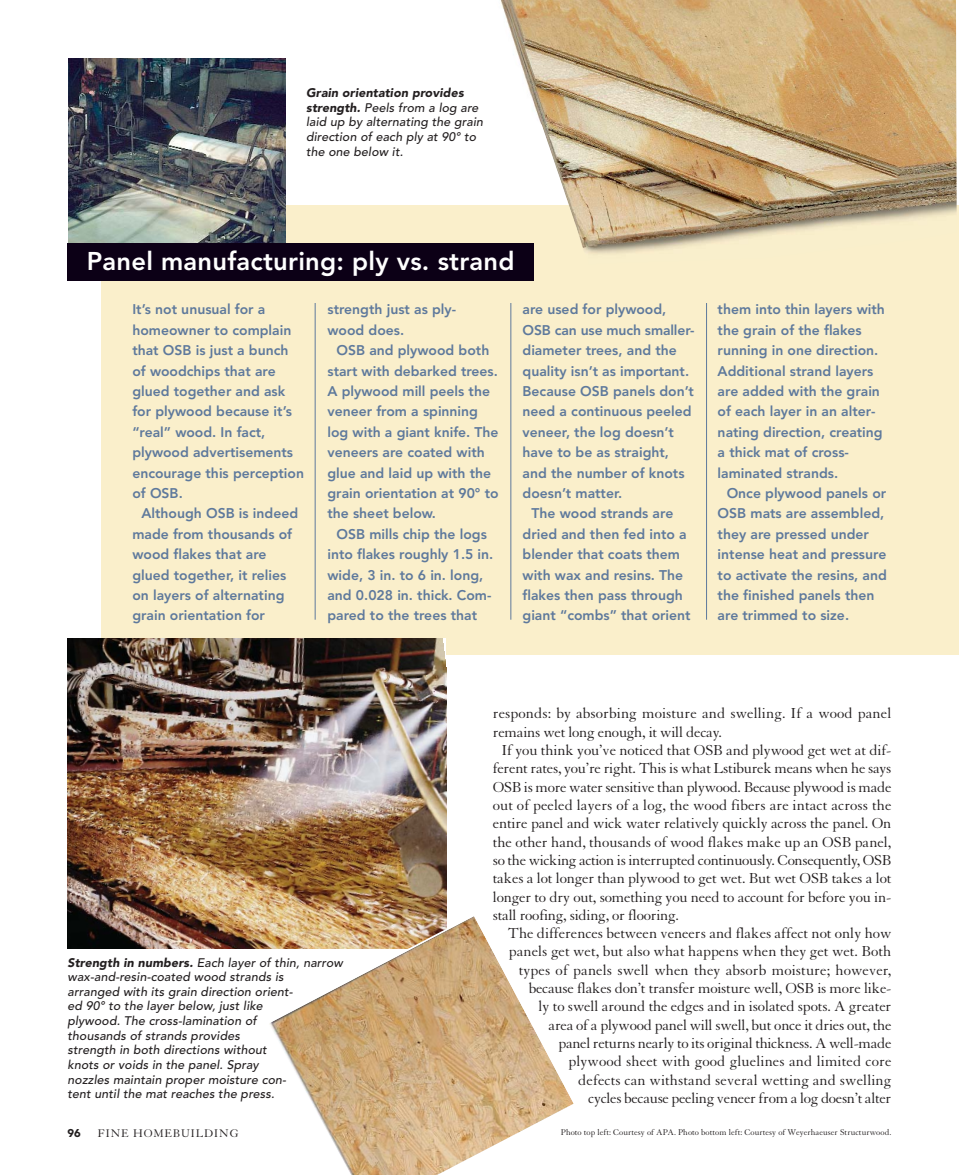
<style>
.page{position:relative;width:959px;height:1175px;background:#fff}
.page>*{position:absolute;margin:0;border:0;box-sizing:border-box;transform-origin:0 0}
.t1{font:800 25.5px "Avenir";letter-spacing:.01em;color:#fff}
.t2{font:15.75px "Granjon";letter-spacing:-.01em;color:#231f20}
.t3{font:800 13.95px/20.4px "Avenir";color:#5e799c}
.t4{font:italic 500 12.3px/14.5px "Avenir";letter-spacing:.01em;color:#231f20}
.t5{font:12px "Granjon";letter-spacing:.07em;color:#231f20}
.t6{font:900 11.25px "Avenir";color:#231f20}
.t7{font:9px "Granjon";letter-spacing:.005em;color:#231f20}
.s1{font-weight:900}
</style>
<div class="page">
<div style="left:102px;top:206px;width:856px;height:449px;background:#faefcb"></div>
<img style="left:68px;top:638px;width:378px;height:310px">
<hr style="left:315px;top:303px;width:1px;height:316px;background:#5e799c">
<hr style="left:510px;top:303px;width:1px;height:316px;background:#5e799c">
<hr style="left:706px;top:303px;width:1px;height:316px;background:#5e799c">
<img style="left:68px;top:59px;width:217px;height:184px">
<img style="left:494px;top:0;width:462px;height:254px">
<div style="left:68px;top:243px;width:466px;height:38px;background:#0c0016"></div>
<svg style="left:266px;top:914px;width:308px;height:260px"></svg>
<p class="t4" style="left:306px;top:87px;width:178px"><span class="s1">Grain orientation provides strength.</span> Peels from a log are laid up by alternating the grain direction of each ply at 90° to the one below it.</p>
<h1 class="t1" style="left:87px;top:251px;width:429px">Panel manufacturing: ply vs. strand</h1>
<p class="t3" style="left:132px;top:300px;width:173px">It’s not unusual for a homeowner to complain that OSB is just a bunch of woodchips that are glued together and ask for plywood because it’s “real” wood. In fact, plywood advertisements encourage this perception of OSB.</p>
<p class="t3" style="left:132px;top:504px;width:167px;text-indent:9px">Although OSB is indeed made from thousands of wood flakes that are glued together, it relies on layers of alternating grain orientation for</p>
<p class="t3" style="left:327px;top:300px;width:130px">strength just as ply&shy;wood does.</p>
<p class="t3" style="left:327px;top:341px;width:173px;text-indent:9px">OSB and plywood both start with debarked trees.<br>A plywood mill peels the veneer from a spinning log with a giant knife. The veneers are coated with glue and laid up with the grain orientation at 90° to the sheet below.</p>
<p class="t3" style="left:327px;top:525px;width:167px;text-indent:9px">OSB mills chip the logs into flakes roughly 1.5 in. wide, 3 in. to 6 in. long, and 0.028 in. thick. Com&shy;pared to the trees that</p>
<p class="t3" style="left:522px;top:300px;width:145px">are used for plywood,</p>
<p class="t3" style="left:522px;top:321px;width:173px">OSB can use much smaller-</p>
<p class="t3" style="left:522px;top:341px;width:156px">diameter trees, and the</p>
<p class="t3" style="left:522px;top:362px;width:168px">quality isn’t as important.</p>
<p class="t3" style="left:522px;top:382px;width:173px">Because OSB panels don’t</p>
<p class="t3" style="left:522px;top:402px;width:171px">need a continuous peeled</p>
<p class="t3" style="left:522px;top:423px;width:153px">veneer, the log doesn’t</p>
<p class="t3" style="left:522px;top:443px;width:148px">have to be as straight,</p>
<p class="t3" style="left:522px;top:464px;width:163px">and the number of knots</p>
<p class="t3" style="left:522px;top:484px;width:101px">doesn’t matter.</p>
<p class="t3" style="left:531px;top:504px;width:143px">The wood strands are</p>
<p class="t3" style="left:522px;top:525px;width:166px">dried and then fed into a</p>
<p class="t3" style="left:522px;top:545px;width:159px">blender that coats them</p>
<p class="t3" style="left:522px;top:566px;width:162px">with wax and resins. The</p>
<p class="t3" style="left:522px;top:586px;width:162px">flakes then pass through</p>
<p class="t3" style="left:522px;top:606px;width:170px">giant “combs” that orient</p>
<p class="t3" style="left:717px;top:300px;width:169px">them into thin layers with the grain of the flakes running in one direction.<br>Additional strand layers are added with the grain of each layer in an alter&shy;nating direction, creating a thick mat of cross&shy;laminated strands.</p>
<p class="t3" style="left:717px;top:484px;width:171px;text-indent:9px">Once plywood panels or<br>OSB mats are assembled, they are pressed under intense heat and pressure to activate the resins, and the finished panels then are trimmed to size.</p>
<p class="t4" style="left:68px;top:956px;width:277px"><span class="s1">Strength in numbers.</span> Each layer of thin, narrow wax-and-resin-coated wood strands is<br>arranged with its grain direction orient-<br>ed 90° to the layer below, just like<br>plywood. The cross-lamination of<br>thousands of strands provides<br>strength in both directions without<br>knots or voids in the panel. Spray<br>nozzles maintain proper moisture con-<br>tent until the mat reaches the press.</p>
<p class="t2" style="left:493px;top:707px;width:400px">responds: by absorbing moisture and swelling. If a wood panel</p>
<p class="t2" style="left:493px;top:726px;width:231px">remains wet long enough, it will decay.</p>
<p class="t2" style="left:502px;top:744px;width:391px">If you think you’ve noticed that OSB and plywood get wet at dif-</p>
<p class="t2" style="left:493px;top:762px;width:400px">ferent rates, you’re right. This is what Lstiburek means when he says</p>
<p class="t2" style="left:493px;top:781px;width:400px">OSB is more water sensitive than plywood. Because plywood is made</p>
<p class="t2" style="left:493px;top:799px;width:400px">out of peeled layers of a log, the wood fibers are intact across the</p>
<p class="t2" style="left:493px;top:817px;width:400px">entire panel and wick water relatively quickly across the panel. On</p>
<p class="t2" style="left:493px;top:836px;width:400px">the other hand, thousands of wood flakes make up an OSB panel,</p>
<p class="t2" style="left:493px;top:854px;width:400px">so the wicking action is interrupted continuously. Consequently, OSB</p>
<p class="t2" style="left:493px;top:872px;width:400px">takes a lot longer than plywood to get wet. But wet OSB takes a lot</p>
<p class="t2" style="left:493px;top:890px;width:400px">longer to dry out, something you need to account for before you in-</p>
<p class="t2" style="left:493px;top:909px;width:188px">stall roofing, siding, or flooring.</p>
<p class="t2" style="left:508px;top:927px;width:385px">The differences between veneers and flakes affect not only how</p>
<p class="t2" style="left:509px;top:945px;width:384px">panels get wet, but also what happens when they get wet. Both</p>
<p class="t2" style="left:519px;top:964px;width:374px">types of panels swell when they absorb moisture; however,</p>
<p class="t2" style="left:528px;top:982px;width:364px">because flakes don’t transfer moisture well, OSB is more like-</p>
<p class="t2" style="left:538px;top:1000px;width:354px">ly to swell around the edges and in isolated spots. A greater</p>
<p class="t2" style="left:548px;top:1019px;width:344px">area of a plywood panel will swell, but once it dries out, the</p>
<p class="t2" style="left:558px;top:1037px;width:334px">panel returns nearly to its original thickness. A well-made</p>
<p class="t2" style="left:568px;top:1055px;width:324px">plywood sheet with good gluelines and limited core</p>
<p class="t2" style="left:578px;top:1073px;width:315px">defects can withstand several wetting and swelling</p>
<p class="t2" style="left:588px;top:1092px;width:305px">cycles because peeling veneer from a log doesn’t alter</p>
<p class="t6" style="left:68px;top:1128px;width:15px">96</p>
<p class="t5" style="left:98px;top:1128px;width:142px">FINE HOMEBUILDING</p>
<p class="t7" style="left:561px;top:1128px;width:332px">Photo top left: Courtesy of APA. Photo bottom left: Courtesy of Weyerhaeuser Structurwood.</p>
</div>
